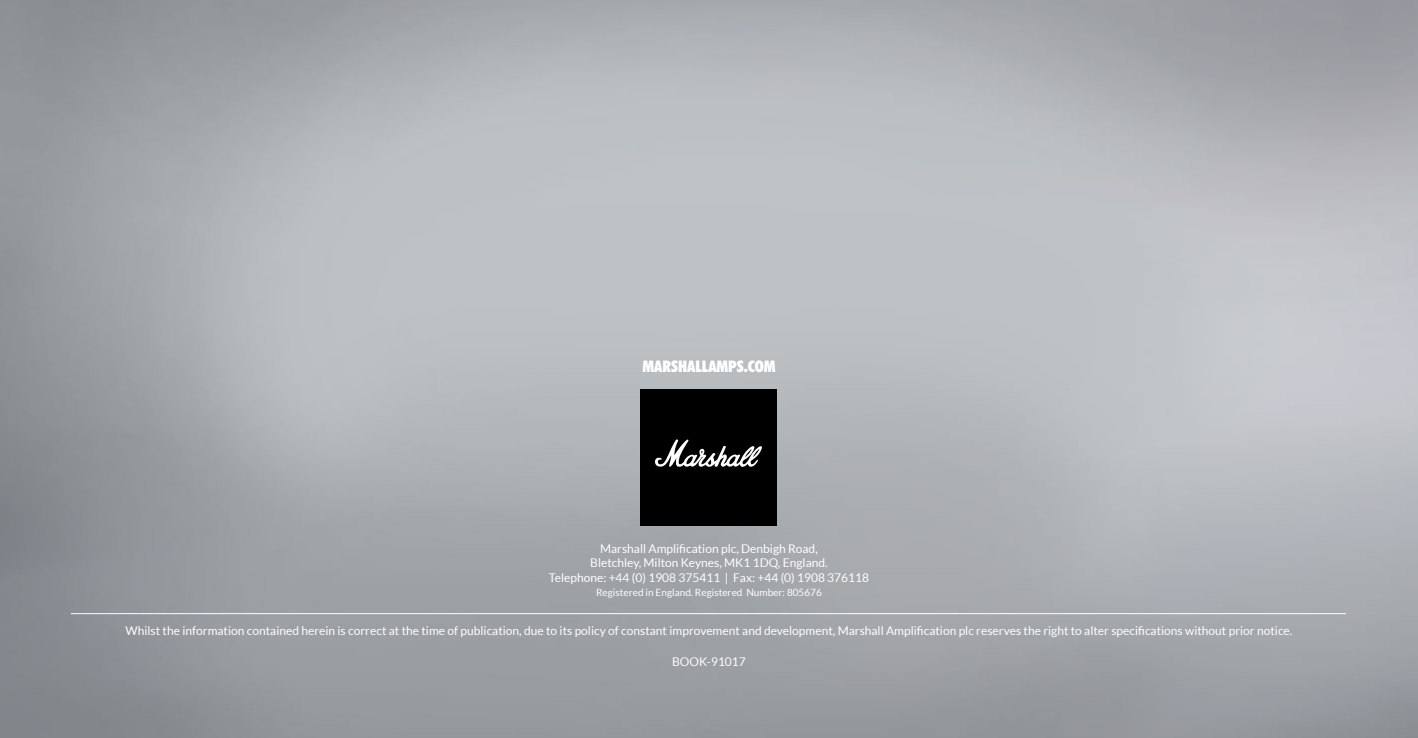
<style>
.page{position:relative;width:1418px;height:738px;background:#fff}
.page>*{position:absolute;margin:0;border:0;box-sizing:border-box;transform-origin:0 0}
.t1{font:900 condensed 16px "Marshall Futura BT";color:#fff}
.t2{font:12px/14.4px "Lato";color:#fff;text-align:center}
.t3{font:10px "Lato";color:#fff}
</style>
<div class="page">
<img style="left:0;top:0;width:1417px;height:737px">
<hr style="left:71px;top:612px;width:1274px;height:1px;background:#fff">
<div style="left:640px;top:388px;width:136px;height:137px;background:#000"></div>
<svg style="left:655px;top:439px;width:107px;height:28px"></svg>
<h1 class="t1" style="left:642px;top:356px;width:135px">MARSHALLAMPS.COM</h1>
<p class="t2" style="left:549px;top:541px;width:322px">Marshall Amplification plc, Denbigh Road,<br>Bletchley, Milton Keynes, MK1 1DQ, England.<br>Telephone: +44 (0) 1908 375411 | Fax: +44 (0) 1908 376118</p>
<p class="t3" style="left:596px;top:586px;width:227px">Registered in England. Registered Number: 805676</p>
<p class="t2" style="left:125px;top:622px;width:1168px">Whilst the information contained herein is correct at the time of publication, due to its policy of constant improvement and development, Marshall Amplification plc reserves the right to alter specifications without prior notice.</p>
<p class="t2" style="left:672px;top:653px;width:75px">BOOK-91017</p>
</div>
